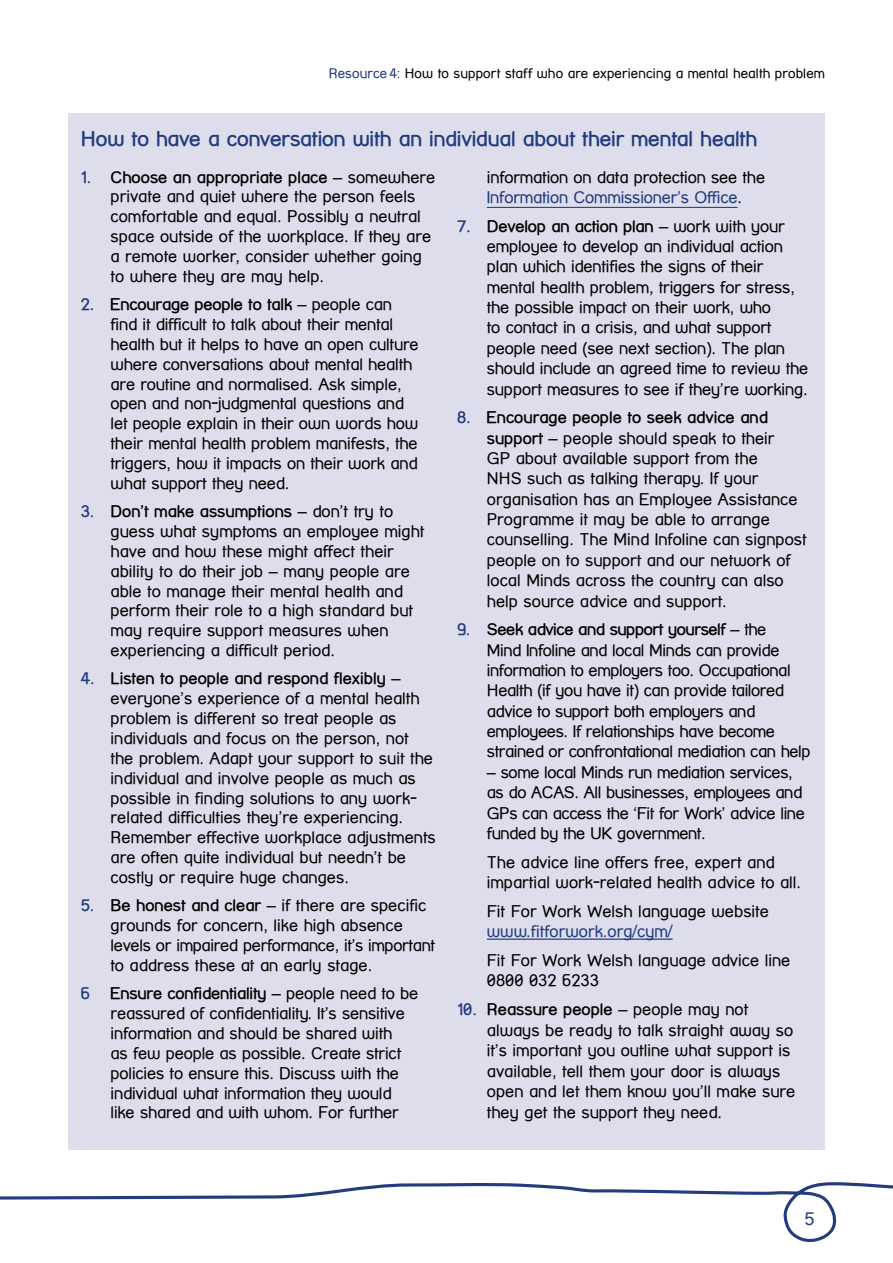
<style>
.page{position:relative;width:893px;height:1263px;background:#fff}
.page>*{position:absolute;margin:0;border:0;box-sizing:border-box;transform-origin:0 0}
.t1{font:700 21px "Street Corner";letter-spacing:-.005em;color:#223c7e}
.t2{font:18px "Street Corner";color:#223c7e}
.t3{font:16.5px/19.8px "Street Corner";color:#000}
.t4{font:16.5px/20.4px "Street Corner";letter-spacing:-.025em;color:#000}
.t5{font:16.5px "Street Corner";color:#223c7e}
.t6{font:13.5px "Street Corner";letter-spacing:.01em;color:#000}
.s1{color:#223c7e}
.s2{font-weight:700;color:#223c7e}
.s3{font-weight:700}
</style>
<div class="page">
<svg style="left:0;top:1182px;width:893px;height:61px"></svg>
<div style="left:68px;top:113px;width:757px;height:1036px;background:#deddec"></div>
<hr style="left:487px;top:207px;width:250px;height:1px;background:#223c7e">
<hr style="left:487px;top:938px;width:186px;height:2px;background:#223c7e">
<p class="t6" style="left:329px;top:65px;width:498px"><span class="s1">Resource 4:</span> How to support staff who are experiencing a mental health problem</p>
<p class="t1" style="left:81px;top:126px;width:678px">How to have a conversation with an individual about their mental health</p>
<p class="t3" style="left:111px;top:167px;width:326px;text-indent:-30px"><span class="s2">1.</span> <span class="s3">Choose an appropriate place –</span> somewhere private and quiet where the person feels comfortable and equal. Possibly a neutral space outside of the workplace. If they are a remote worker, consider whether going to where they are may help.</p>
<p class="t3" style="left:111px;top:294px;width:310px;text-indent:-30px"><span class="s2">2.</span> <span class="s3">Encourage people to talk –</span> people can find it difficult to talk about their mental health but it helps to have an open culture where conversations about mental health are routine and normalised. Ask simple, open and non-judgmental questions and let people explain in their own words how their mental health problem manifests, the triggers, how it impacts on their work and what support they need.</p>
<p class="t3" style="left:111px;top:501px;width:315px;text-indent:-30px"><span class="s2">3.</span> <span class="s3">Don’t make assumptions –</span> don’t try to guess what symptoms an employee might have and how these might affect their ability to do their job – many people are able to manage their mental health and perform their role to a high standard but may require support measures when experiencing a difficult period.</p>
<p class="t3" style="left:111px;top:669px;width:327px;text-indent:-30px"><span class="s2">4.</span> <span class="s3">Listen to people and respond flexibly – </span>everyone’s experience of a mental health problem is different so treat people as individuals and focus on the person, not the problem. Adapt your support to suit the individual and involve people as much as possible in finding solutions to any work&shy;related difficulties they’re experiencing.<br>Remember effective workplace adjustments are often quite individual but needn’t be costly or require huge changes.</p>
<p class="t3" style="left:111px;top:896px;width:326px;text-indent:-30px"><span class="s2">5.</span> <span class="s3">Be honest and clear –</span> if there are specific grounds for concern, like high absence levels or impaired performance, it’s important to address these at an early stage.</p>
<p class="t3" style="left:111px;top:983px;width:309px;text-indent:-30px"><span class="s2">6</span> <span class="s3">Ensure confidentiality –</span> people need to be reassured of confidentiality. It’s sensitive information and should be shared with<br>as few people as possible. Create strict policies to ensure this. Discuss with the individual what information they would like shared and with whom. For further</p>
<p class="t3" style="left:487px;top:166px;width:280px;line-height:20.4px">information on data protection see the<br><span class="s1">Information Commissioner’s Office</span>.</p>
<p class="t3" style="left:487px;top:216px;width:323px;line-height:20.4px;text-indent:-30px"><span class="s2">7.</span> <span class="s3">Develop an action plan –</span> work with your employee to develop an individual action plan which identifies the signs of their mental health problem, triggers for stress, the possible impact on their work, who<br>to contact in a crisis, and what support people need (see next section). The plan should include an agreed time to review the support measures to see if they’re working.</p>
<p class="t3" style="left:487px;top:407px;width:321px;line-height:20.4px;text-indent:-30px"><span class="s2">8.</span> <span class="s3">Encourage people to seek advice and support –</span> people should speak to their<br>GP about available support from the<br>NHS such as talking therapy. If your organisation has an Employee Assistance Programme it may be able to arrange counselling. The Mind Infoline can signpost people on to support and our network of local Minds across the country can also help source advice and support.</p>
<p class="t4" style="left:487px;top:619px;width:325px;text-indent:-30px"><span class="s2">9.</span> <span class="s3">Seek advice and support yourself –</span> the<br>Mind Infoline and local Minds can provide information to employers too. Occupational Health (if you have it) can provide tailored advice to support both employers and employees. If relationships have become strained or confrontational mediation can help</p>
<p class="t4" style="left:487px;top:762px;width:319px">– some local Minds run mediation services, as do ACAS. All businesses, employees and GPs can access the ‘Fit for Work’ advice line funded by the UK government.</p>
<p class="t3" style="left:487px;top:852px;width:316px;line-height:20.4px">The advice line offers free, expert and impartial work-related health advice to all.</p>
<p class="t3" style="left:487px;top:901px;width:284px">Fit For Work Welsh language website</p>
<p class="t5" style="left:487px;top:922px;width:187px">www.fitforwork.org/cym/</p>
<p class="t3" style="left:487px;top:950px;width:305px;line-height:20.4px">Fit For Work Welsh language advice line<br>0800 032 6233</p>
<p class="t3" style="left:487px;top:999px;width:310px;line-height:20.5px;text-indent:-30px"><span class="s2">10.</span> <span class="s3">Reassure people –</span> people may not always be ready to talk straight away so it’s important you outline what support is available, tell them your door is always open and let them know you’ll make sure they get the support they need.</p>
<p class="t2" style="left:804px;top:1208px;width:12px">5</p>
</div>
